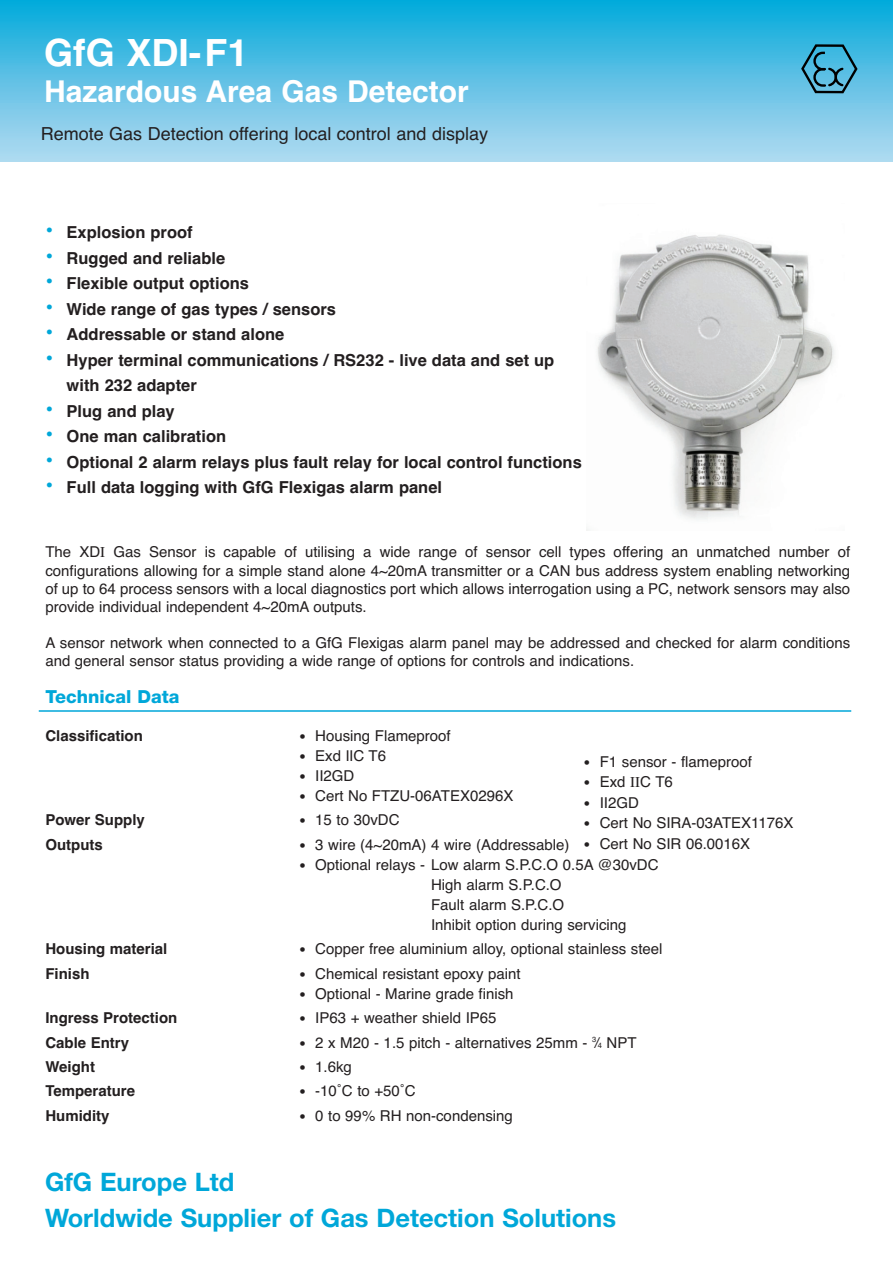
<style>
.page{position:relative;width:893px;height:1263px;background:#fff}
.page>*{position:absolute;margin:0;border:0;box-sizing:border-box;transform-origin:0 0}
.t1{font:700 37.5px "Helvetica";color:#fff}
.t2{font:700 30px "Helvetica";color:#fff}
.t3{font:700 25.5px/35.7px "Helvetica Neue";color:#00a7d9}
.t4{font:18px "Helvetica";color:#231f20}
.t5{font:800 18px "Helvetica Neue";color:#00a7d9}
.t6{font:700 16.5px/25.5px "Helvetica";color:#231f20}
.t7{font:15px/18.3px "Helvetica";color:#231f20}
.t8{font:700 15px "Helvetica";color:#231f20}
.s1{font-size:22.5px;color:#00a7d9}
.s2{font-family:"Times"}
.s3{font-size:21px}
.s4{font-family:"Helvetica Neue"}
.s5{font-style:italic}
.s6{font-size:7.5px}
</style>
<div class="page">
<div style="left:0;top:0;width:892px;height:162px;background:linear-gradient(to bottom,#04a9db,#b5daf0)"></div>
<img style="left:586px;top:234px;width:248px;height:297px">
<svg style="left:800px;top:42px;width:59px;height:53px;background:#4197b6"></svg>
<hr style="left:39px;top:710px;width:812px;height:2px;background:#00a7d9">
<h1 class="t1" style="left:44px;top:39px;width:206px">GfG XDI- F1</h1>
<h2 class="t2" style="left:44px;top:80px;width:426px">Hazardous Area Gas Detector</h2>
<p class="t4" style="left:41px;top:127px;width:449px">Remote Gas Detection offering local control and display</p>
<p class="t6" style="left:45px;top:221px;width:149px"><span class="s1">•</span> Explosion proof</p>
<p class="t6" style="left:45px;top:247px;width:181px"><span class="s1">•</span> Rugged and reliable</p>
<p class="t6" style="left:45px;top:272px;width:205px"><span class="s1">•</span> Flexible output options</p>
<p class="t6" style="left:45px;top:298px;width:292px"><span class="s1">•</span> Wide range of gas types / sensors</p>
<p class="t6" style="left:45px;top:323px;width:240px"><span class="s1">•</span> Addressable or stand alone</p>
<p class="t6" style="left:67px;top:349px;width:489px;text-indent:-21px"><span class="s1">•</span> Hyper terminal communications / RS232 - live data and set up with 232 adapter</p>
<p class="t6" style="left:45px;top:400px;width:131px"><span class="s1">•</span> Plug and play</p>
<p class="t6" style="left:45px;top:425px;width:182px"><span class="s1">•</span> One man calibration</p>
<p class="t6" style="left:45px;top:451px;width:538px"><span class="s1">•</span> Optional 2 alarm relays plus fault relay for local control functions</p>
<p class="t6" style="left:45px;top:476px;width:398px"><span class="s1">•</span> Full data logging with GfG Flexigas alarm panel</p>
<p class="t7" style="left:45px;top:544px;width:806px;text-align:justify">The XD<span class="s2">I</span> Gas Sensor is capable of utilising a wide range of sensor cell types offering an unmatched number of configurations allowing for a simple stand alone 4~20mA transmitter or a CAN bus address system enabling networking of up to 64 process sensors with a local diagnostics port which allows interrogation using a PC, network sensors may also provide individual independent 4~20mA outputs.</p>
<p class="t7" style="left:45px;top:635px;width:806px">A sensor network when connected to a GfG Flexigas alarm panel may be addressed and checked for alarm conditions and general sensor status providing a wide range of options for controls and indications.</p>
<p class="t5" style="left:45px;top:690px;width:136px">Technical Data</p>
<p class="t8" style="left:45px;top:730px;width:99px">Classification</p>
<p class="t7" style="left:299px;top:728px;width:153px"><span class="s3">•</span> Housing Flameproof</p>
<p class="t7" style="left:299px;top:748px;width:89px"><span class="s3">•</span> Exd <span class="s4">II</span>C T6</p>
<p class="t7" style="left:299px;top:768px;width:57px"><span class="s3">•</span> II2GD</p>
<p class="t7" style="left:299px;top:788px;width:216px"><span class="s3">•</span> Cert No FTZU-06ATEX0296X</p>
<p class="t8" style="left:45px;top:815px;width:101px">Power Supply</p>
<p class="t7" style="left:299px;top:812px;width:102px"><span class="s3">•</span> 15 to 30vDC</p>
<p class="t8" style="left:45px;top:839px;width:59px">Outputs</p>
<p class="t7" style="left:299px;top:837px;width:272px"><span class="s3">•</span> 3 wire (4~20mA) 4 wire (Addressable)</p>
<p class="t7" style="left:431px;top:856px;width:229px;line-height:20.1px;text-indent:-132px"><span class="s3">•</span> Optional relays - Low alarm S.P.C.O 0.5A @30vDC<br>High alarm S.P.C.O<br>Fault alarm S.P.C.O<br>Inhibit option during servicing</p>
<p class="t8" style="left:45px;top:944px;width:124px">Housing material</p>
<p class="t7" style="left:299px;top:941px;width:365px"><span class="s3">•</span> Copper free aluminium alloy, optional stainless steel</p>
<p class="t8" style="left:45px;top:968px;width:46px">Finish</p>
<p class="t7" style="left:299px;top:966px;width:223px"><span class="s3">•</span> Chemical resistant epoxy paint</p>
<p class="t7" style="left:299px;top:986px;width:216px"><span class="s3">•</span> Optional - Marine grade finish</p>
<p class="t8" style="left:45px;top:1013px;width:134px">Ingress Protection</p>
<p class="t7" style="left:299px;top:1010px;width:199px"><span class="s3">•</span> IP63 + weather shield IP65</p>
<p class="t8" style="left:45px;top:1037px;width:85px">Cable Entry</p>
<p class="t7" style="left:299px;top:1035px;width:339px"><span class="s3">•</span> 2 x M20 - 1.5 pitch - alternatives 25mm - <sup>3</sup><span class="s5">/</span><span class="s6">4</span> NPT</p>
<p class="t8" style="left:45px;top:1061px;width:51px">Weight</p>
<p class="t7" style="left:299px;top:1059px;width:55px"><span class="s3">•</span> 1.6kg</p>
<p class="t8" style="left:45px;top:1086px;width:91px">Temperature</p>
<p class="t7" style="left:299px;top:1083px;width:118px"><span class="s3">•</span> -10˚C to +50˚C</p>
<p class="t8" style="left:45px;top:1110px;width:66px">Humidity</p>
<p class="t7" style="left:299px;top:1108px;width:216px"><span class="s3">•</span> 0 to 99% RH non-condensing</p>
<p class="t7" style="left:583px;top:754px;width:170px"><span class="s3">•</span> F1 sensor - flameproof</p>
<p class="t7" style="left:583px;top:774px;width:91px"><span class="s3">•</span> Exd <span class="s2">II</span>C T6</p>
<p class="t7" style="left:583px;top:795px;width:57px"><span class="s3">•</span> II2GD</p>
<p class="t7" style="left:583px;top:815px;width:212px"><span class="s3">•</span> Cert No SIRA-03ATEX1176X</p>
<p class="t7" style="left:583px;top:836px;width:168px"><span class="s3">•</span> Cert No SIR 06.0016X</p>
<h3 class="t3" style="left:45px;top:1166px;width:572px">GfG Europe Ltd<br>Worldwide Supplier of Gas Detection Solutions</h3>
</div>
